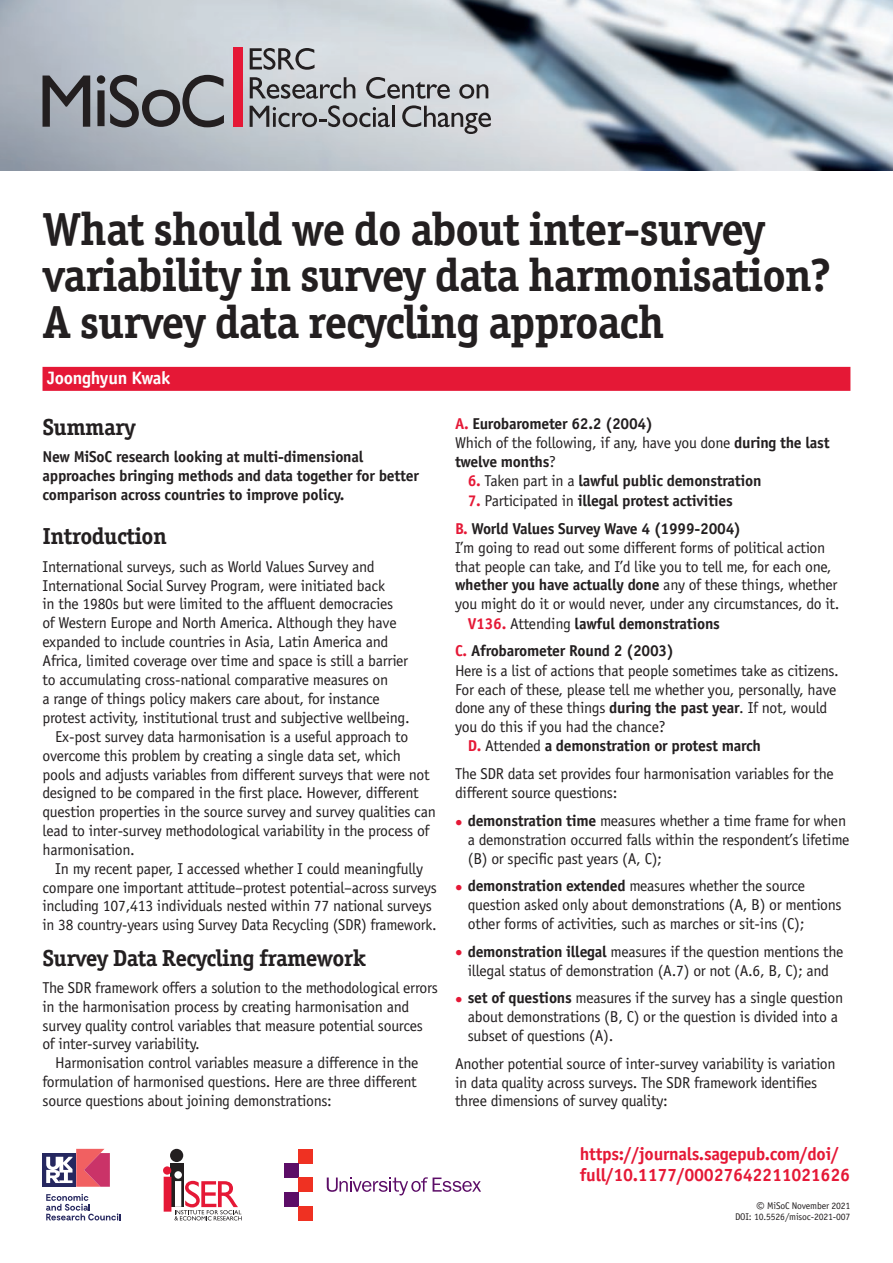
<style>
.page{position:relative;width:893px;height:1263px;background:#fff}
.page>*{position:absolute;margin:0;border:0;box-sizing:border-box;transform-origin:0 0}
.t1{font:700 46.5px/46.5px "Officina Serif Std";letter-spacing:-.025em;color:#231f20}
.t2{font:700 23.25px "Officina Serif Std";letter-spacing:-.025em;color:#231f20}
.t3{font:700 18px/21px "Officina Sans Std";letter-spacing:-.015em;color:#e51836}
.t4{font:700 18px "Officina Sans Std";letter-spacing:-.015em;color:#fff}
.t5{font:15.75px/18.8px "Officina Sans Std";letter-spacing:-.015em;color:#231f20}
.t6{font:700 15.75px/18.8px "Officina Sans Std";letter-spacing:-.015em;color:#231f20}
.t7{font:9.75px/11.6px "Officina Sans Std";letter-spacing:-.015em;color:#231f20;text-align:right}
.s1{color:#e51836}
.s2{font-weight:400}
.s3{font-weight:700}
.s4{font-size:15.75px}
</style>
<div class="page">
<div style="left:43px;top:367px;width:807px;height:24px;background:#e51836"></div>
<div style="left:170px;top:1164px;width:13px;height:43px;background:#231f20"></div>
<div style="left:170px;top:1149px;width:13px;height:13px;background:#231f20;border-radius:50%"></div>
<svg style="left:163px;top:1166px;width:79px;height:54px"></svg>
<div style="left:298px;top:1149px;width:15px;height:14px;background:#ef3122"></div>
<div style="left:284px;top:1163px;width:14px;height:14px;background:#5c0d67"></div>
<div style="left:298px;top:1177px;width:15px;height:15px;background:#ef3122"></div>
<div style="left:284px;top:1192px;width:14px;height:14px;background:#5c0d67"></div>
<div style="left:298px;top:1206px;width:15px;height:14px;background:#ef3122"></div>
<svg style="left:327px;top:1177px;width:154px;height:18px"></svg>
<img style="left:0;top:0;width:893px;height:171px">
<svg style="left:250px;top:48px;width:65px;height:22px"></svg>
<svg style="left:250px;top:77px;width:105px;height:22px;background:#989b9e"></svg>
<svg style="left:366px;top:77px;width:84px;height:22px;background:#a1a2a6"></svg>
<svg style="left:459px;top:84px;width:29px;height:15px"></svg>
<svg style="left:250px;top:105px;width:140px;height:22px;background:#999ca0"></svg>
<hr style="left:392px;top:106px;width:3px;height:21px;background:#231f20">
<svg style="left:402px;top:105px;width:89px;height:29px;background:#a8a9ad"></svg>
<svg style="left:43px;top:76px;width:47px;height:51px;background:#6e7177"></svg>
<svg style="left:97px;top:75px;width:127px;height:52px;background:#85898e"></svg>
<div style="left:233px;top:48px;width:9px;height:79px;background:#e51836"></div>
<svg style="left:46px;top:1194px;width:75px;height:26px"></svg>
<div style="left:43px;top:1153px;width:33px;height:34px;background:#25275f"></div>
<svg style="left:46px;top:1149px;width:64px;height:38px"></svg>
<h1 class="t1" style="left:43px;top:205px;width:790px">What should we do about inter-survey variability in survey data harmonisation?<br>A survey data recycling approach</h1>
<p class="t4" style="left:47px;top:367px;width:125px">Joonghyun Kwak</p>
<h2 class="t2" style="left:43px;top:413px;width:95px">Summary</h2>
<p class="t6" style="left:43px;top:447px;width:378px">New MiSoC research looking at multi-dimensional approaches bringing methods and data together for better comparison across countries to improve policy.</p>
<h2 class="t2" style="left:43px;top:522px;width:126px">Introduction</h2>
<p class="t5" style="left:43px;top:557px;width:334px">International surveys, such as World Values Survey and</p>
<p class="t5" style="left:43px;top:576px;width:344px">International Social Survey Program, were initiated back</p>
<p class="t5" style="left:43px;top:595px;width:352px">in the 1980s but were limited to the affluent democracies</p>
<p class="t5" style="left:43px;top:614px;width:356px">of Western Europe and North America. Although they have</p>
<p class="t5" style="left:43px;top:633px;width:347px">expanded to include countries in Asia, Latin America and</p>
<p class="t5" style="left:43px;top:652px;width:367px">Africa, limited coverage over time and space is still a barrier</p>
<p class="t5" style="left:43px;top:671px;width:347px">to accumulating cross-national comparative measures on</p>
<p class="t5" style="left:43px;top:690px;width:339px">a range of things policy makers care about, for instance</p>
<p class="t5" style="left:43px;top:709px;width:369px">protest activity, institutional trust and subjective wellbeing.</p>
<p class="t5" style="left:55px;top:727px;width:354px">Ex-post survey data harmonisation is a useful approach to</p>
<p class="t5" style="left:43px;top:746px;width:360px">overcome this problem by creating a single data set, which</p>
<p class="t5" style="left:43px;top:765px;width:389px">pools and adjusts variables from different surveys that were not</p>
<p class="t5" style="left:43px;top:784px;width:378px">designed to be compared in the first place. However, different</p>
<p class="t5" style="left:43px;top:802px;width:395px">question properties in the source survey and survey qualities can</p>
<p class="t5" style="left:43px;top:821px;width:388px">lead to inter-survey methodological variability in the process of</p>
<p class="t5" style="left:43px;top:840px;width:94px">harmonisation.</p>
<p class="t5" style="left:55px;top:859px;width:369px">In my recent paper, I accessed whether I could meaningfully</p>
<p class="t5" style="left:43px;top:878px;width:396px">compare one important attitude–protest potential–across surveys</p>
<p class="t5" style="left:43px;top:896px;width:391px">including 107,413 individuals nested within 77 national surveys</p>
<p class="t5" style="left:43px;top:915px;width:396px">in 38 country-years using Survey Data Recycling (SDR) framework.</p>
<h2 class="t2" style="left:43px;top:943px;width:325px">Survey Data Recycling framework</h2>
<p class="t5" style="left:43px;top:978px;width:397px">The SDR framework offers a solution to the methodological errors in the harmonisation process by creating harmonisation and survey quality control variables that measure potential sources of inter-survey variability.</p>
<p class="t5" style="left:43px;top:1054px;width:377px;text-align:justify;text-indent:13px">Harmonisation control variables measure a difference in the formulation of harmonised questions. Here are three different source questions about joining demonstrations:</p>
<p class="t6" style="left:455px;top:414px;width:376px"><span class="s1">A.</span> Eurobarometer 62.2 (2004)<br><span class="s2">Which of the following, if any, have you done</span> during the last twelve months<span class="s2">?</span></p>
<p class="t6" style="left:468px;top:471px;width:295px"><span class="s1">6.</span> <span class="s2">Taken part in a</span> lawful public demonstration</p>
<p class="t6" style="left:455px;top:486px;width:288px;line-height:27.9px;text-align:center"><span class="s1">7.</span> <span class="s2">Participated in</span> illegal protest activities<br><span class="s1">B.</span> World Values Survey Wave 4 (1999-2004)</p>
<p class="t5" style="left:455px;top:538px;width:372px">I’m going to read out some different forms of political action</p>
<p class="t5" style="left:455px;top:557px;width:378px">that people can take, and I’d like you to tell me, for each one,</p>
<p class="t6" style="left:455px;top:575px;width:384px">whether you have actually done <span class="s2">any of these things, whether</span></p>
<p class="t5" style="left:455px;top:594px;width:386px">you might do it or would never, under any circumstances, do it.</p>
<p class="t6" style="left:468px;top:614px;width:254px"><span class="s1">V136.</span> <span class="s2">Attending</span> lawful demonstrations</p>
<p class="t6" style="left:455px;top:641px;width:221px"><span class="s1">C.</span> Afrobarometer Round 2 (2003)</p>
<p class="t5" style="left:455px;top:661px;width:385px">Here is a list of actions that people sometimes take as citizens.</p>
<p class="t5" style="left:455px;top:680px;width:383px">For each of these, please tell me whether you, personally, have</p>
<p class="t5" style="left:455px;top:699px;width:374px">done any of these things <span class="s3">during the past year</span>. If not, would</p>
<p class="t5" style="left:455px;top:717px;width:212px">you do this if you had the chance?</p>
<p class="t6" style="left:468px;top:736px;width:295px"><span class="s1">D.</span> <span class="s2">Attended</span> a demonstration or protest march</p>
<p class="t5" style="left:455px;top:764px;width:380px">The SDR data set provides four harmonisation variables for the different source questions:</p>
<p class="t5" style="left:468px;top:811px;width:383px;text-indent:-13px"><sub>•</sub> <span class="s3">demonstration time</span> measures whether a time frame for when a demonstration occurred falls within the respondent’s lifetime (B) or specific past years (A, C);</p>
<p class="t5" style="left:468px;top:877px;width:375px;text-indent:-13px"><sub>•</sub> <span class="s3">demonstration extended</span> measures whether the source question asked only about demonstrations (A, B) or mentions other forms of activities, such as marches or sit-ins (C);</p>
<p class="t5" style="left:455px;top:942px;width:390px;text-align:center"><sub>•</sub> <span class="s3">demonstration illegal</span> measures if the question mentions the illegal status of demonstration (A.7) or not (A.6, B, C); and</p>
<p class="t5" style="left:468px;top:989px;width:377px;text-indent:-13px"><sub>•</sub> <span class="s3">set of questions</span> measures if the survey has a single question about demonstrations (B, C) or the question is divided into a subset of questions (A).</p>
<p class="t5" style="left:455px;top:1054px;width:382px">Another potential source of inter-survey variability is variation in data quality across surveys. The SDR framework identifies three dimensions of survey quality:</p>
<p class="t3" style="left:580px;top:1143px;width:272px">https://journals.sagepub.com/doi/ full/10.1177/00027642211021626</p>
<p class="t7" style="left:735px;top:1200px;width:117px"><span class="s4">©</span> MiSoC November 2021<br>DOI: 10.5526/misoc-2021-007</p>
</div>
